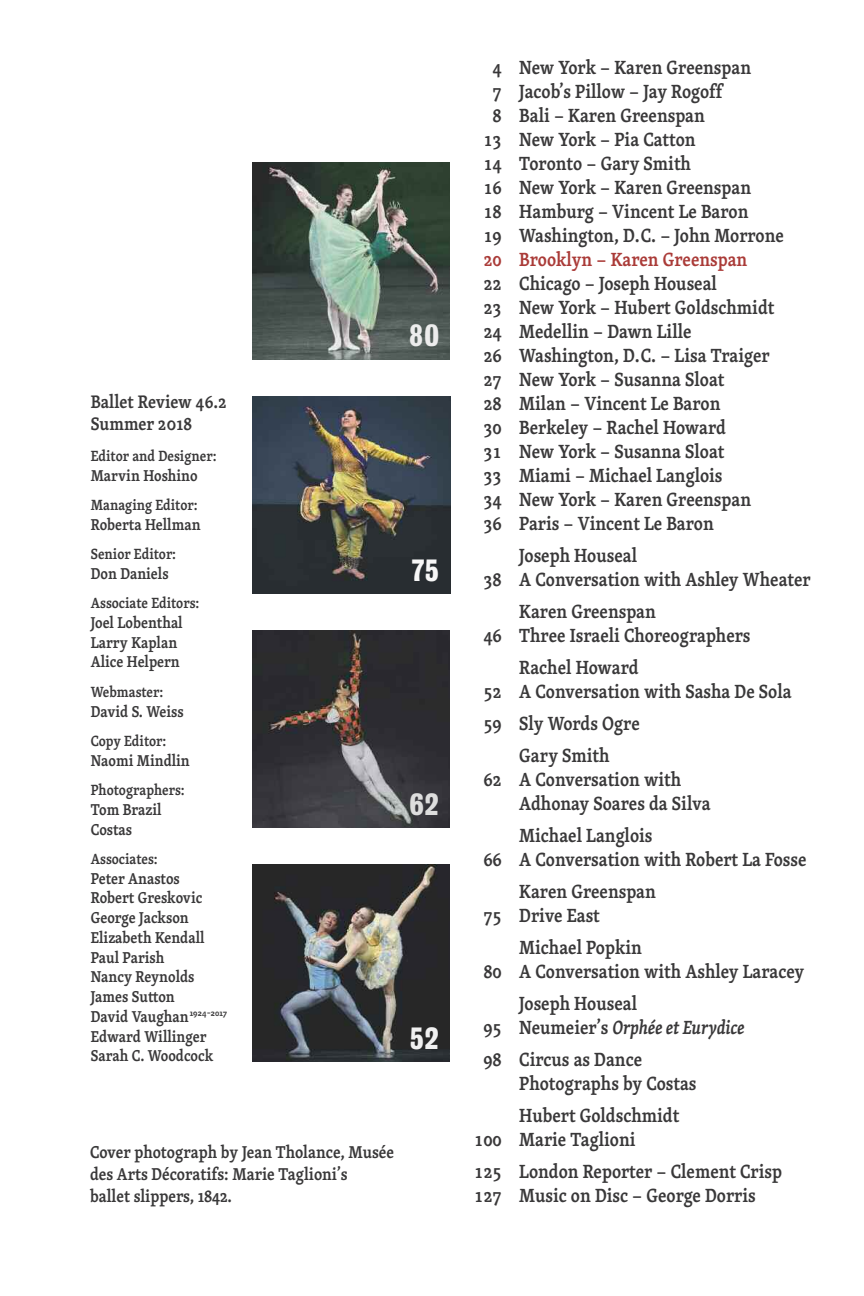
<style>
.page{position:relative;width:864px;height:1296px;background:#fff}
.page>*{position:absolute;margin:0;border:0;box-sizing:border-box;transform-origin:0 0}
.t1{font:28px "Grotesk Thirty Eight";color:#f7f7f7}
.t2{font:28px "Grotesk Thirty Eight";color:#ddd}
.t3{font:28px "Grotesque Thirty Seven";color:#ededed;scale:1.05 1}
.t4{font:28px "Grotesk Thirty Eight";color:#f1f1f1}
.t5{font:20px/24px "Skool";color:#393839}
.t6{font:20px "Skool";color:#aa3b38}
.t7{font:19px/22px "Skool";color:#393839}
.t8{font:18px/22px "Skool";color:#393839}
.t9{font:16.4px/19.8px "Skool";color:#393839}
.t10{font:15.6px "Skool";color:#393839}
.s1{font-style:italic}
</style>
<div class="page">
<img style="left:252px;top:396px;width:198px;height:198px">
<img style="left:252px;top:630px;width:198px;height:198px">
<img style="left:252px;top:162px;width:198px;height:198px">
<img style="left:252px;top:864px;width:198px;height:198px">
<p class="t7" style="left:91px;top:393px;width:137px">Ballet Review 46.2<br>Summer 2018</p>
<p class="t10" style="left:91px;top:451px;width:127px">Editor and Designer:</p>
<p class="t9" style="left:91px;top:468px;width:108px">Marvin Hoshino</p>
<p class="t10" style="left:91px;top:499px;width:108px">Managing Editor:</p>
<p class="t9" style="left:91px;top:516px;width:111px">Roberta Hellman</p>
<p class="t10" style="left:91px;top:548px;width:87px">Senior Editor:</p>
<p class="t9" style="left:91px;top:565px;width:79px">Don Daniels</p>
<p class="t10" style="left:91px;top:598px;width:110px">Associate Editors:</p>
<p class="t9" style="left:91px;top:615px;width:93px">Joel Lobenthal<br>Larry Kaplan<br>Alice Helpern</p>
<p class="t10" style="left:91px;top:686px;width:74px">Webmaster:</p>
<p class="t9" style="left:91px;top:703px;width:94px">David S. Weiss</p>
<p class="t10" style="left:91px;top:735px;width:77px">Copy Editor:</p>
<p class="t9" style="left:91px;top:752px;width:101px">Naomi Mindlin</p>
<p class="t10" style="left:91px;top:785px;width:95px">Photographers:</p>
<p class="t9" style="left:91px;top:801px;width:72px">Tom Brazil<br>Costas</p>
<p class="t10" style="left:91px;top:854px;width:69px">Associates:</p>
<p class="t9" style="left:91px;top:870px;width:138px">Peter Anastos<br>Robert Greskovic<br>George Jackson<br>Elizabeth Kendall<br>Paul Parish<br>Nancy Reynolds<br>James Sutton<br>David Vaughan<sup>1924-2017<br></sup>Edward Willinger<br>Sarah C. Woodcock</p>
<h1 class="t3" style="left:410px;top:320px;width:30px">80</h1>
<h1 class="t1" style="left:412px;top:554px;width:29px">75</h1>
<h1 class="t2" style="left:409px;top:788px;width:31px">62</h1>
<h1 class="t4" style="left:410px;top:1022px;width:30px">52</h1>
<p class="t8" style="left:90px;top:1144px;width:306px">Cover photograph by Jean Tholance, Musée des Arts Décoratifs: Marie Taglioni’s<br>ballet slippers, 1842.</p>
<p class="t5" style="left:493px;top:58px;width:260px">4 New York – Karen Greenspan</p>
<p class="t5" style="left:493px;top:82px;width:231px">7 Jacob’s Pillow – Jay Rogoff</p>
<p class="t5" style="left:493px;top:106px;width:214px">8 Bali – Karen Greenspan</p>
<p class="t5" style="left:483px;top:130px;width:214px">13 New York – Pia Catton</p>
<p class="t5" style="left:483px;top:154px;width:209px">14 Toronto – Gary Smith</p>
<p class="t5" style="left:483px;top:178px;width:269px">16 New York – Karen Greenspan</p>
<p class="t5" style="left:483px;top:202px;width:267px">18 Hamburg – Vincent Le Baron</p>
<p class="t5" style="left:483px;top:226px;width:302px">19 Washington, D.C. – John Morrone</p>
<p class="t6" style="left:483px;top:253px;width:266px">20 Brooklyn – Karen Greenspan</p>
<p class="t5" style="left:483px;top:274px;width:293px">22 Chicago – Joseph Houseal<br>23 New York – Hubert Goldschmidt<br>24 Medellin – Dawn Lille<br>26 Washington, D.C. – Lisa Traiger<br>27 New York – Susanna Sloat<br>28 Milan – Vincent Le Baron<br>30 Berkeley – Rachel Howard<br>31 New York – Susanna Sloat<br>33 Miami – Michael Langlois<br>34 New York – Karen Greenspan<br>36 Paris – Vincent Le Baron</p>
<p class="t5" style="left:483px;top:546px;width:329px;text-indent:36px">Joseph Houseal<br>38 A Conversation with Ashley Wheater</p>
<p class="t5" style="left:483px;top:602px;width:269px;text-indent:36px">Karen Greenspan<br>46 Three Israeli Choreographers</p>
<p class="t5" style="left:483px;top:658px;width:310px;text-indent:36px">Rachel Howard<br>52 A Conversation with Sasha De Sola</p>
<p class="t5" style="left:483px;top:710px;width:158px;line-height:32px;text-align:center">59 Sly Words Ogre<br>Gary Smith</p>
<p class="t5" style="left:519px;top:770px;width:193px;text-indent:-36px">62 A Conversation with<br>Adhonay Soares da Silva</p>
<p class="t5" style="left:483px;top:826px;width:325px;text-indent:36px">Michael Langlois<br>66 A Conversation with Robert La Fosse</p>
<p class="t5" style="left:483px;top:882px;width:174px;text-indent:36px">Karen Greenspan<br>75 Drive East</p>
<p class="t5" style="left:483px;top:938px;width:323px;text-indent:36px">Michael Popkin<br>80 A Conversation with Ashley Laracey</p>
<p class="t5" style="left:483px;top:994px;width:263px;text-indent:36px">Joseph Houseal<br>95 Neumeier’s <span class="s1">Orphée et Eurydice</span></p>
<p class="t5" style="left:519px;top:1050px;width:179px;text-indent:-36px">98 Circus as Dance<br>Photographs by Costas</p>
<p class="t5" style="left:474px;top:1106px;width:207px;text-indent:45px">Hubert Goldschmidt<br>100 Marie Taglioni</p>
<p class="t5" style="left:474px;top:1162px;width:309px">125 London Reporter – Clement Crisp<br>127 Music on Disc – George Dorris</p>
</div>
